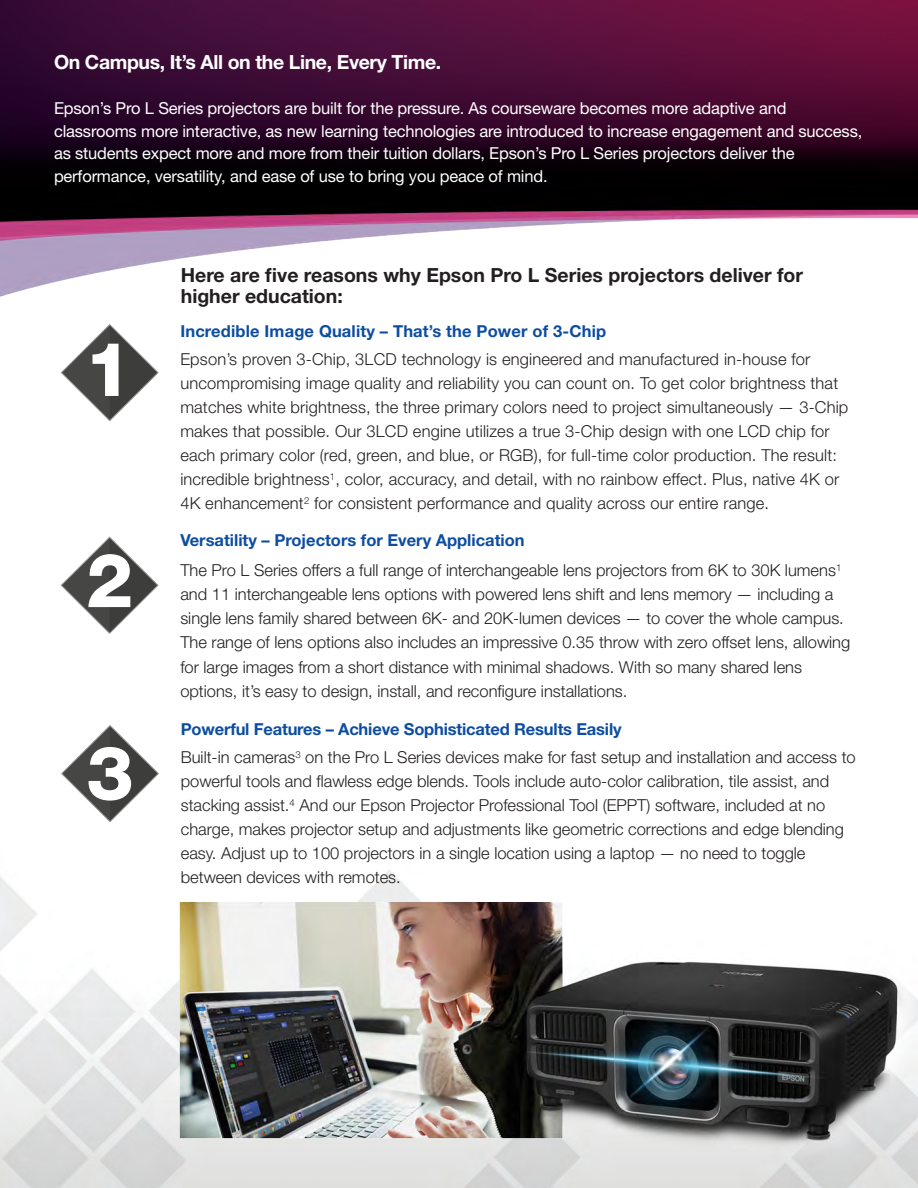
<style>
.page{position:relative;width:918px;height:1188px;background:#fff}
.page>*{position:absolute;margin:0;border:0;box-sizing:border-box;transform-origin:0 0}
.t1{font:800 75px "Helvetica Neue LT Std";color:#fff}
.t2{font:700 19.5px/21px "Helvetica Neue LT Std";color:#231f20}
.t3{font:700 19.5px "Helvetica Neue LT Std";letter-spacing:-.02em;color:#fff}
.t4{font:300 16.5px/24px "Helvetica Neue LT Std";color:#231f20}
.t5{font:16.5px/22.5px "Helvetica Neue LT Std";letter-spacing:-.01em;color:#fff}
.t6{font:700 16.5px "Helvetica Neue LT Std";color:#0d4da1}
</style>
<div class="page">
<img style="left:0;top:0;width:918px;height:92px">
<svg style="left:60px;top:326px;width:99px;height:96px"></svg>
<svg style="left:60px;top:536px;width:99px;height:98px"></svg>
<svg style="left:61px;top:725px;width:98px;height:97px"></svg>
<img style="left:0;top:92px;width:918px;height:234px">
<img style="left:136px;top:869px;width:782px;height:319px">
<p class="t3" style="left:54px;top:50px;width:389px">On Campus, It’s All on the Line, Every Time.</p>
<p class="t5" style="left:54px;top:97px;width:810px">Epson’s Pro L Series projectors are built for the pressure. As courseware becomes more adaptive and classrooms more interactive, as new learning technologies are introduced to increase engagement and success, as students expect more and more from their tuition dollars, Epson’s Pro L Series projectors deliver the performance, versatility, and ease of use to bring you peace of mind.</p>
<p class="t1" style="left:85px;top:325px;width:49px">1</p>
<p class="t1" style="left:86px;top:536px;width:49px">2</p>
<p class="t1" style="left:86px;top:729px;width:49px">3</p>
<p class="t2" style="left:181px;top:264px;width:624px">Here are five reasons why Epson Pro L Series projectors deliver for higher education:</p>
<p class="t6" style="left:180px;top:321px;width:427px">Incredible Image Quality – That’s the Power of 3-Chip</p>
<p class="t4" style="left:180px;top:347px;width:670px">Epson’s proven 3-Chip, 3LCD technology is engineered and manufactured in-house for uncompromising image quality and reliability you can count on. To get color brightness that matches white brightness, the three primary colors need to project simultaneously — 3-Chip makes that possible. Our 3LCD engine utilizes a true 3-Chip design with one LCD chip for each primary color (red, green, and blue, or RGB), for full-time color production. The result: incredible brightness<sup>1</sup>, color, accuracy, and detail, with no rainbow effect. Plus, native 4K or 4K enhancement<sup>2</sup> for consistent performance and quality across our entire range.</p>
<p class="t6" style="left:180px;top:530px;width:346px">Versatility – Projectors for Every Application</p>
<p class="t4" style="left:180px;top:558px;width:671px">The Pro L Series offers a full range of interchangeable lens projectors from 6K to 30K lumens<sup>1 </sup>and 11 interchangeable lens options with powered lens shift and lens memory — including a single lens family shared between 6K- and 20K-lumen devices — to cover the whole campus.<br>The range of lens options also includes an impressive 0.35 throw with zero offset lens, allowing for large images from a short distance with minimal shadows. With so many shared lens options, it’s easy to design, install, and reconfigure installations.</p>
<p class="t6" style="left:181px;top:718px;width:442px">Powerful Features – Achieve Sophisticated Results Easily</p>
<p class="t4" style="left:181px;top:745px;width:676px">Built-in cameras<sup>3</sup> on the Pro L Series devices make for fast setup and installation and access to powerful tools and flawless edge blends. Tools include auto-color calibration, tile assist, and stacking assist.<sup>4</sup> And our Epson Projector Professional Tool (EPPT) software, included at no charge, makes projector setup and adjustments like geometric corrections and edge blending easy. Adjust up to 100 projectors in a single location using a laptop — no need to toggle between devices with remotes.</p>
</div>
